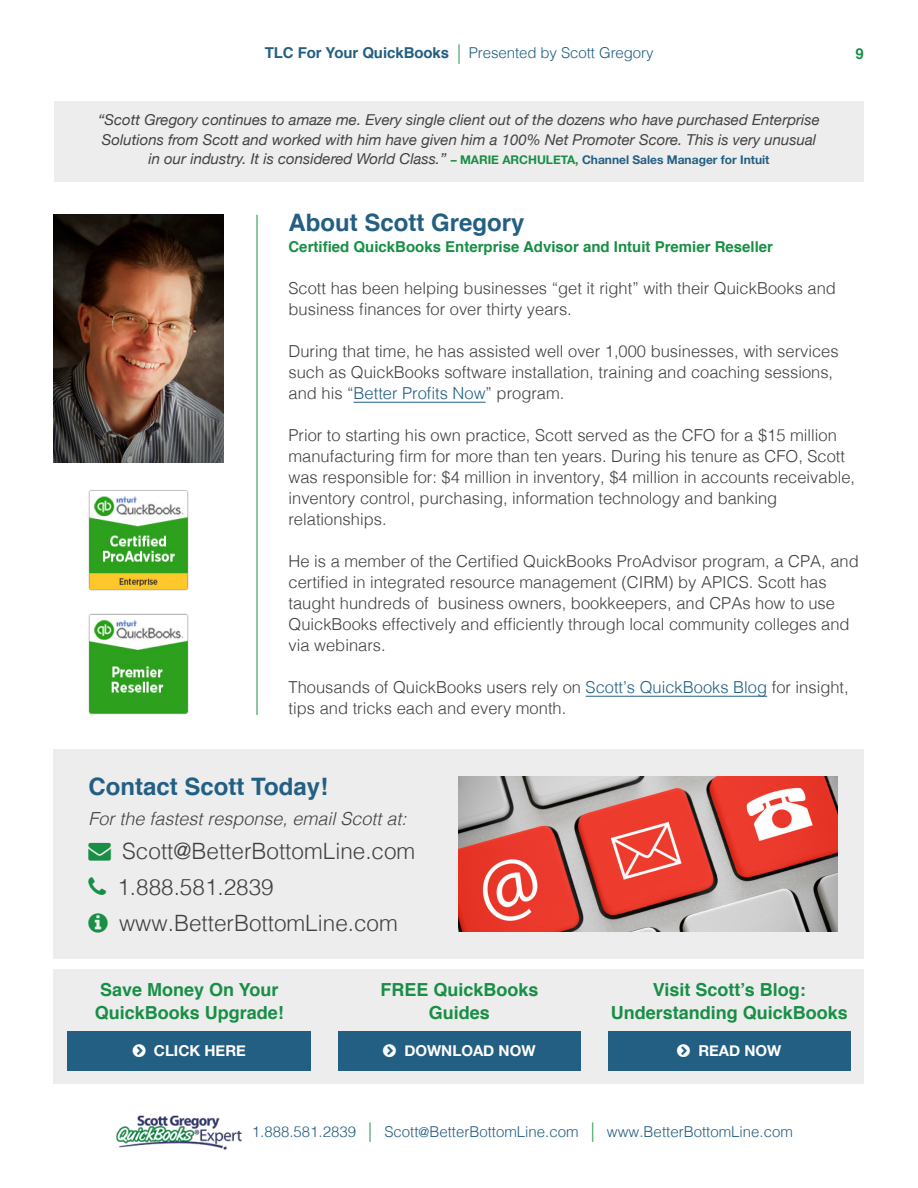
<style>
.page{position:relative;width:918px;height:1188px;background:#fff}
.page>*{position:absolute;margin:0;border:0;box-sizing:border-box;transform-origin:0 0}
.t1{font:700 24px "Helvetica";color:#235f83}
.t2{font:300 22.5px/36px "Helvetica";color:#414042}
.t3{font:700 18px/22.5px "Helvetica";color:#188f45;text-align:center}
.t4{font:italic 300 18px "Helvetica";color:#414042}
.t5{font:300 16.5px/21px "Helvetica";color:#414042}
.t6{font:italic 15px/19.5px "Helvetica Neue";color:#414042;text-align:center}
.t7{font:300 15px "Helvetica";color:#235f83}
.t8{font:700 15px "Helvetica";color:#188f45}
.t9{font:700 15px "Helvetica Neue";color:#fff}
.s1{font-weight:700}
.s2{font-size:19.5px;color:#188f45}
.s3{font-weight:700;font-style:normal;font-size:12px;color:#188f45}
.s4{font-weight:700;font-style:normal;font-size:12px;color:#235f83}
.s5{color:#235f83}
.s6{color:#188f45}
.s7{font-size:13.5px}
</style>
<div class="page">
<img style="left:117px;top:1115px;width:124px;height:35px">
<div style="left:54px;top:101px;width:810px;height:81px;background:#ededee"></div>
<img style="left:54px;top:215px;width:170px;height:247px">
<div style="left:54px;top:749px;width:810px;height:209px;background:#ededee"></div>
<img style="left:88px;top:490px;width:101px;height:225px">
<img style="left:459px;top:777px;width:378px;height:154px">
<div style="left:54px;top:970px;width:810px;height:114px;background:#ededee"></div>
<hr style="left:257px;top:215px;width:1px;height:500px;background:#188f45">
<hr style="left:354px;top:402px;width:132px;height:1px;background:#235f83">
<hr style="left:586px;top:696px;width:181px;height:1px;background:#235f83">
<div style="left:68px;top:1031px;width:243px;height:40px;background:#235f83"></div>
<div style="left:338px;top:1031px;width:243px;height:40px;background:#235f83"></div>
<div style="left:608px;top:1031px;width:243px;height:40px;background:#235f83"></div>
<p class="t7" style="left:265px;top:40px;width:390px"><span class="s1">TLC For Your QuickBooks</span> <span class="s2">|</span> Presented by Scott Gregory</p>
<p class="t6" style="left:98px;top:111px;width:723px">“Scott Gregory continues to amaze me. Every single client out of the dozens who have purchased Enterprise<br>Solutions from Scott and worked with him have given him a 100% Net Promoter Score. This is very unusual in our industry. It is considered World Class.” <span class="s3">– MARIE ARCHULETA,</span> <span class="s4">Channel Sales Manager for Intuit</span></p>
<p class="t8" style="left:856px;top:42px;width:10px">9</p>
<h1 class="t1" style="left:288px;top:203px;width:238px">About Scott Gregory</h1>
<p class="t8" style="left:288px;top:235px;width:486px">Certified QuickBooks Enterprise Advisor and Intuit Premier Reseller</p>
<p class="t5" style="left:289px;top:277px;width:549px">Scott has been helping businesses “get it right” with their QuickBooks and business finances for over thirty years.</p>
<p class="t5" style="left:289px;top:340px;width:552px">During that time, he has assisted well over 1,000 businesses, with services such as QuickBooks software installation, training and coaching sessions, and his “<span class="s5">Better Profits Now</span>” program.</p>
<p class="t5" style="left:289px;top:424px;width:568px">Prior to starting his own practice, Scott served as the CFO for a $15 million manufacturing firm for more than ten years. During his tenure as CFO, Scott was responsible for: $4 million in inventory, $4 million in accounts receivable, inventory control, purchasing, information technology and banking relationships.</p>
<p class="t5" style="left:289px;top:550px;width:572px">He is a member of the Certified QuickBooks ProAdvisor program, a CPA, and certified in integrated resource management (CIRM) by APICS. Scott has taught hundreds of business owners, bookkeepers, and CPAs how to use QuickBooks effectively and efficiently through local community colleges and via webinars.</p>
<p class="t5" style="left:289px;top:676px;width:562px">Thousands of QuickBooks users rely on <span class="s5">Scott’s QuickBooks Blog</span> for insight, tips and tricks each and every month.</p>
<h1 class="t1" style="left:88px;top:767px;width:241px">Contact Scott Today!</h1>
<p class="t4" style="left:88px;top:803px;width:320px">For the fastest response, email Scott at:</p>
<h2 class="t2" style="left:117px;top:832px;width:299px;text-indent:-29px"><span class="s6">→</span> Scott@BetterBottomLine.com<br>1.888.581.2839 www.BetterBottomLine.com</h2>
<p class="t3" style="left:95px;top:979px;width:191px;text-align:left">Save Money On Your<br>QuickBooks Upgrade!</p>
<p class="t3" style="left:380px;top:979px;width:160px">FREE QuickBooks<br>Guides</p>
<p class="t3" style="left:611px;top:979px;width:239px">Visit Scott’s Blog:<br>Understanding QuickBooks</p>
<p class="t9" style="left:154px;top:1039px;width:93px">CLICK HERE</p>
<p class="t9" style="left:404px;top:1039px;width:133px">DOWNLOAD NOW</p>
<p class="t9" style="left:698px;top:1039px;width:85px">READ NOW</p>
<p class="t7" style="left:252px;top:1119px;width:543px">1.888.581.2839 <span class="s2">|</span> Scott<span class="s7">@</span>BetterBottomLine.com <span class="s2">|</span> www.BetterBottomLine.com</p>
</div>
